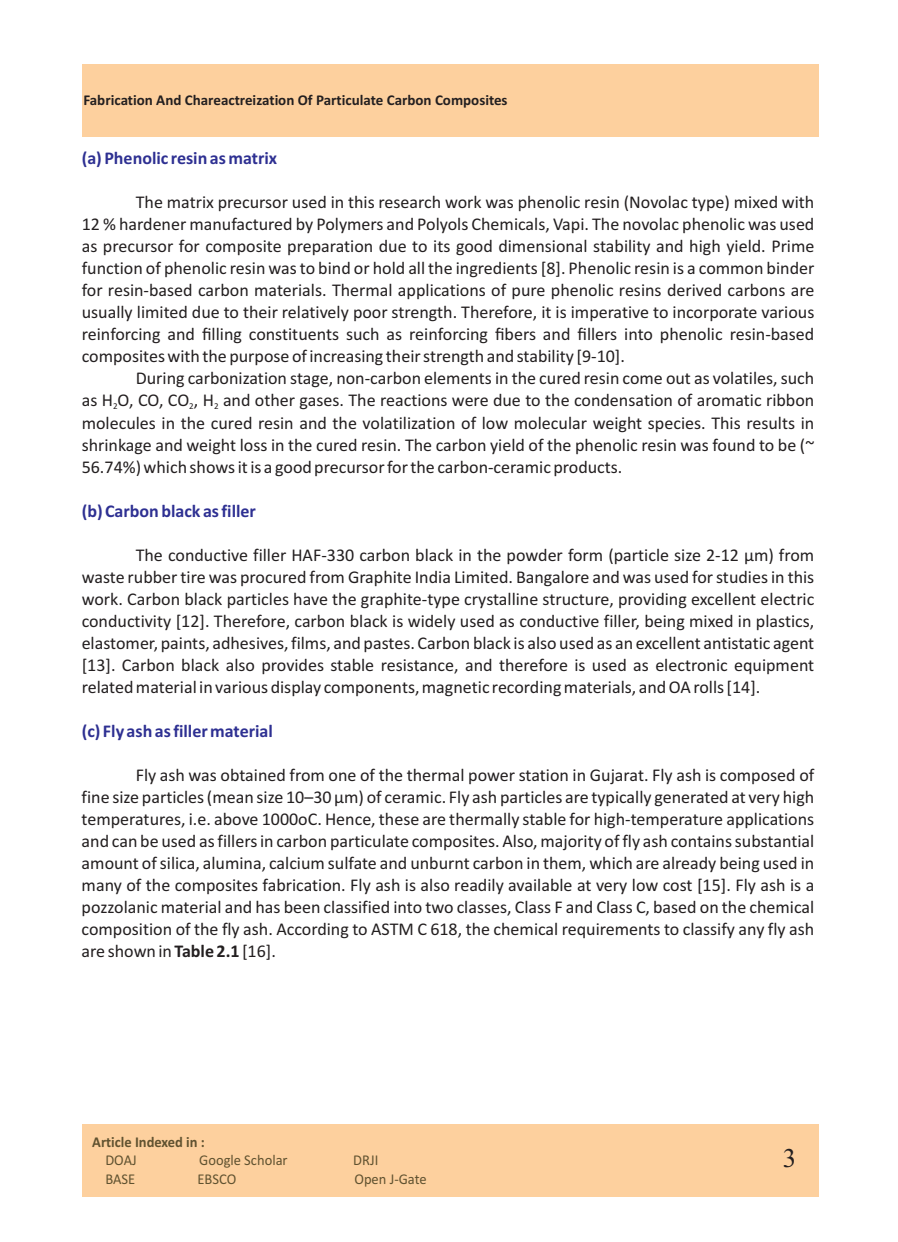
<style>
.page{position:relative;width:898px;height:1242px;background:#fff}
.page>*{position:absolute;margin:0;border:0;box-sizing:border-box;transform-origin:0 0}
.t1{font:27px "Times New Roman";color:#231f20}
.t2{font:18px/21.9px "Calibri";color:#231f20;text-align:justify}
.t3{font:700 18px "Calibri";color:#2e3092}
.t4{font:700 15px "Calibri";color:#231f20}
.t5{font:15px "Calibri";color:#605230}
.t6{font:700 15px "Calibri";color:#605230}
.t7{font:9px "Calibri";color:#231f20}
.s1{font-weight:700}
</style>
<div class="page">
<div style="left:82px;top:1124px;width:736px;height:72px;background:#fdd09e"></div>
<div style="left:82px;top:64px;width:736px;height:72px;background:#fdd09e"></div>
<p class="t4" style="left:83px;top:93px;width:425px">Fabrication And Chareactreization Of Particulate Carbon Composites</p>
<p class="t3" style="left:82px;top:151px;width:197px">(a) Phenolic resin as matrix</p>
<p class="t2" style="left:82px;top:193px;width:734px;text-indent:54px">The matrix precursor used in this research work was phenolic resin (Novolac type) mixed with 12 % hardener manufactured by Polymers and Polyols Chemicals, Vapi. The novolac phenolic was used as precursor for composite preparation due to its good dimensional stability and high yield. Prime function of phenolic resin was to bind or hold all the ingredients [8]. Phenolic resin is a common binder for resin-based carbon materials. Thermal applications of pure phenolic resins derived carbons are usually limited due to their relatively poor strength. Therefore, it is imperative to incorporate various reinforcing and ?lling constituents such as reinforcing ?bers and ?llers into phenolic resin-based composites with the purpose of increasing their strength and stability [9-10].</p>
<p class="t2" style="left:82px;top:368px;width:733px;text-align:right">During carbonization stage, non-carbon elements in the cured resin come out as volatiles, such<br>as H O, CO, CO , H and other gases. The reactions were due to the condensation of aromatic ribbon</p>
<p class="t7" style="left:113px;top:403px;width:6px">2</p>
<p class="t7" style="left:189px;top:403px;width:6px">2</p>
<p class="t7" style="left:214px;top:403px;width:6px">2</p>
<p class="t2" style="left:82px;top:413px;width:734px">molecules in the cured resin and the volatilization of low molecular weight species. This results in shrinkage and weight loss in the cured resin. The carbon yield of the phenolic resin was found to be (~ 56.74%) which shows it is a good precursor for the carbon-ceramic products.</p>
<p class="t3" style="left:82px;top:503px;width:176px">(b) Carbon black as filler</p>
<p class="t2" style="left:82px;top:545px;width:734px;text-indent:54px">The conductive filler HAF-330 carbon black in the powder form (particle size 2-12 µm) from waste rubber tire was procured from Graphite India Limited. Bangalore and was used for studies in this work. Carbon black particles have the graphite-type crystalline structure, providing excellent electric conductivity [12]. Therefore, carbon black is widely used as conductive filler, being mixed in plastics, elastomer, paints, adhesives, films, and pastes. Carbon black is also used as an excellent antistatic agent [13]. Carbon black also provides stable resistance, and therefore is used as electronic equipment related material in various display components,magnetic recording materials, and OA rolls [14].</p>
<p class="t3" style="left:82px;top:723px;width:192px">(c) Fly ash as filler material</p>
<p class="t2" style="left:82px;top:765px;width:734px;text-indent:54px">Fly ash was obtained from one of the thermal power station in Gujarat. Fly ash is composed of fine size particles (mean size 10–30 µm) of ceramic. Fly ash particles are typically generated at very high temperatures, i.e. above 1000oC. Hence, these are thermally stable for high-temperature applications and can be used as fillers in carbon particulate composites. Also, majority of fly ash contains substantial amount of silica, alumina, calcium sulfate and unburnt carbon in them, which are already being used in many of the composites fabrication. Fly ash is also readily available at very low cost [15]. Fly ash is a pozzolanic material and has been classified into two classes, Class F and Class C, based on the chemical composition of the fly ash. According to ASTM C 618, the chemical requirements to classify any fly ash are shown in <span class="s1">Table 2.1</span> [16].</p>
<p class="t6" style="left:92px;top:1135px;width:114px">Article Indexed in :</p>
<p class="t5" style="left:105px;top:1154px;width:33px">DOAJ</p>
<p class="t5" style="left:199px;top:1154px;width:90px">Google Scholar</p>
<p class="t5" style="left:353px;top:1154px;width:27px">DRJI</p>
<p class="t5" style="left:105px;top:1172px;width:31px">BASE</p>
<p class="t5" style="left:197px;top:1172px;width:40px">EBSCO</p>
<p class="t5" style="left:354px;top:1172px;width:74px">Open J-Gate</p>
<h1 class="t1" style="left:782px;top:1148px;width:15px">3</h1>
</div>
